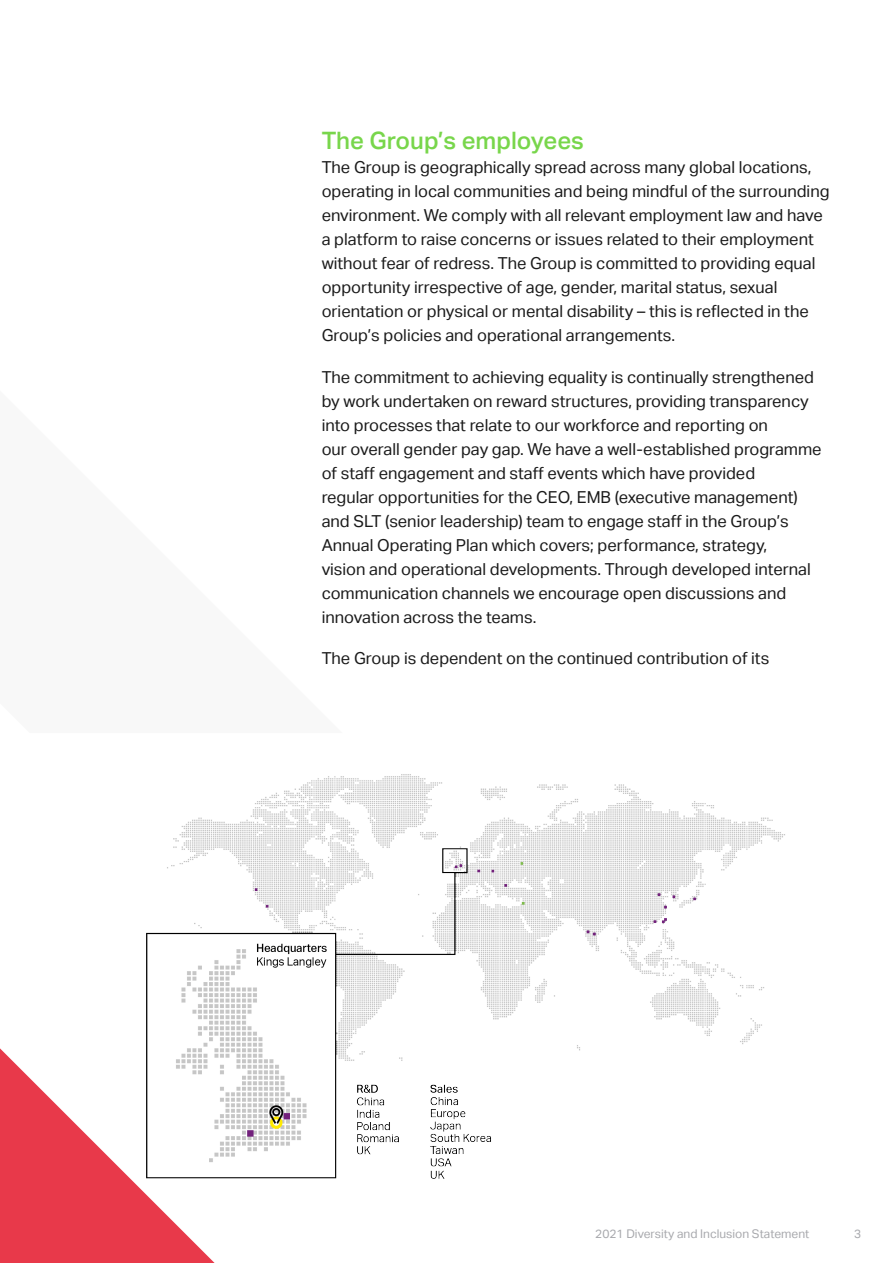
<style>
.page{position:relative;width:893px;height:1263px;background:#fff}
.page>*{position:absolute;margin:0;border:0;box-sizing:border-box;transform-origin:0 0}
.Body_text{font:500 24px "Aktiv Grotesk";color:#78d64b}
.Body_text-2{font:16.5px/24px "Aktiv Grotesk";color:#1a1a1a}
.t1{font:12px "Aktiv Grotesk";color:#a8a9ad}
</style>
<div class="page">
<img style="left:147px;top:774px;width:638px;height:405px">
<svg style="left:0;top:1048px;width:215px;height:215px"></svg>
<p class="Body_text" style="left:322px;top:127px;width:264px">The Group’s employees</p>
<p class="Body_text-2" style="left:322px;top:156px;width:509px">The Group is geographically spread across many global locations, operating in local communities and being mindful of the surrounding environment. We comply with all relevant employment law and have a platform to raise concerns or issues related to their employment without fear of redress. The Group is committed to providing equal opportunity irrespective of age, gender, marital status, sexual orientation or physical or mental disability – this is reflected in the Group’s policies and operational arrangements.</p>
<p class="Body_text-2" style="left:322px;top:365px;width:501px">The commitment to achieving equality is continually strengthened by work undertaken on reward structures, providing transparency into processes that relate to our workforce and reporting on<br>our overall gender pay gap. We have a well-established programme of staff engagement and staff events which have provided<br>regular opportunities for the CEO, EMB (executive management) and SLT (senior leadership) team to engage staff in the Group’s Annual Operating Plan which covers; performance, strategy,<br>vision and operational developments. Through developed internal communication channels we encourage open discussions and innovation across the teams.</p>
<p class="Body_text-2" style="left:322px;top:646px;width:449px">The Group is dependent on the continued contribution of its</p>
<p class="t1" style="left:595px;top:1226px;width:216px">2021 Diversity and Inclusion Statement</p>
<p class="t1" style="left:854px;top:1226px;width:9px">3</p>
</div>
